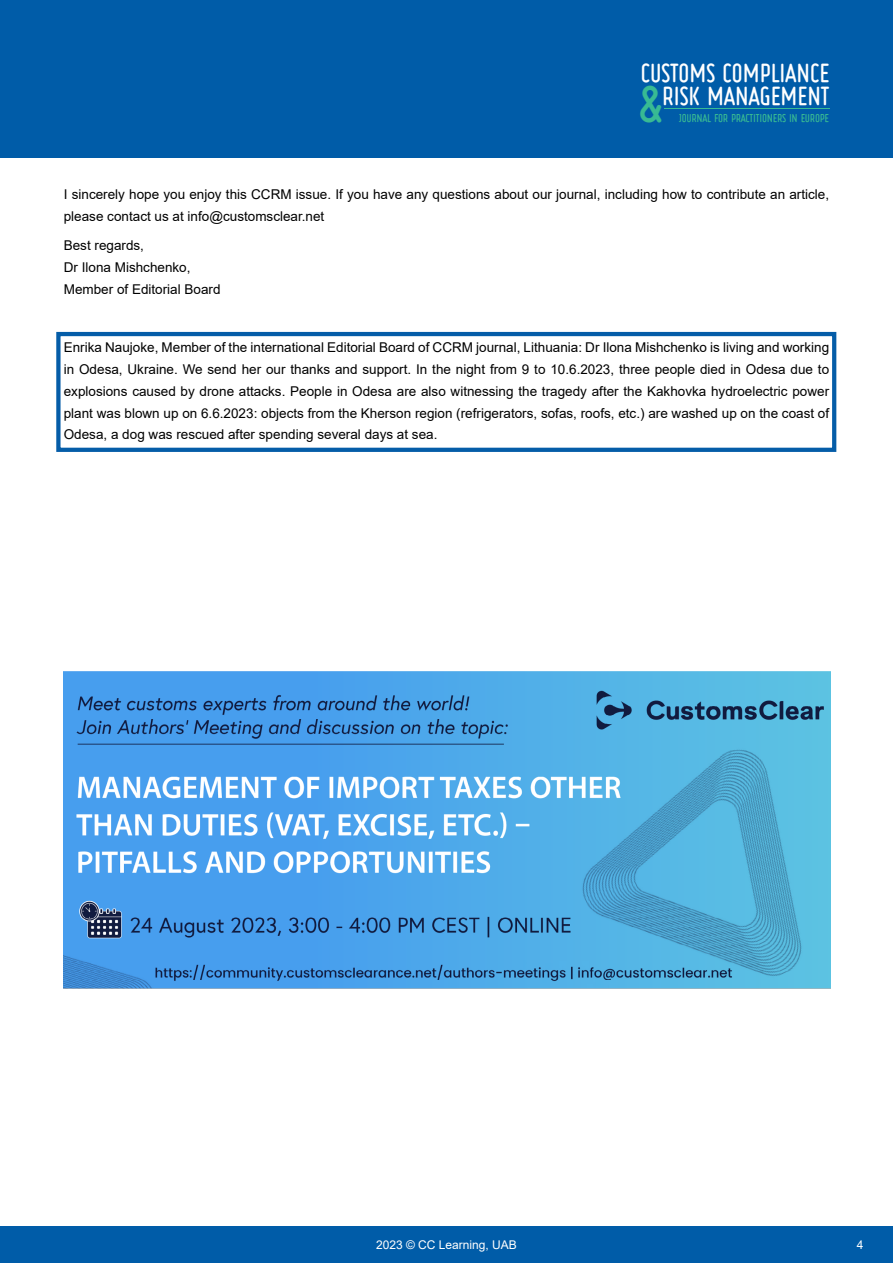
<style>
.page{position:relative;width:893px;height:1263px;background:#fff}
.page>*{position:absolute;margin:0;border:0;box-sizing:border-box;transform-origin:0 0}
.t1{font:700 38.1px "Ruler";color:#38ba93}
.t2{font:700 19.2px/23.1px "Ruler";color:#fff;text-align:right}
.t3{font:13.5px/21.8px "Arial";color:#000}
.t4{font:12px "Arial";color:#fff}
.t5{font:700 8.4px "Ruler";color:#38ba93}
</style>
<div class="page">
<div style="left:0;top:1226px;width:893px;height:37px;background:#005ca8"></div>
<div style="left:0;top:0;width:893px;height:157px;background:#005ca8"></div>
<hr style="left:664px;top:108px;width:165px;height:1px;background:#38ba93">
<div style="left:56px;top:332px;width:780px;height:120px;background:#fff;border:4px solid #055da8"></div>
<img style="left:64px;top:671px;width:767px;height:317px">
<h2 class="t2" style="left:640px;top:63px;width:190px">CUSTOMS COMPLIANCE<br>RISK MANAGEMENT</h2>
<h1 class="t1" style="left:637px;top:86px;width:28px">&amp;</h1>
<p class="t5" style="left:679px;top:114px;width:152px">JOURNAL FOR PRACTITIONERS IN EUROPE</p>
<p class="t3" style="left:64px;top:184px;width:767px">I sincerely hope you enjoy this CCRM issue. If you have any questions about our journal, including how to contribute an article, please contact us at info@customsclear.net</p>
<p class="t3" style="left:64px;top:235px;width:158px">Best regards,<br>Dr Ilona Mishchenko,<br>Member of Editorial Board</p>
<p class="t3" style="left:64px;top:337px;width:767px;text-align:justify">Enrika Naujoke, Member of the international Editorial Board of CCRM journal, Lithuania: Dr Ilona Mishchenko is living and working in Odesa, Ukraine. We send her our thanks and support. In the night from 9 to 10.6.2023, three people died in Odesa due to explosions caused by drone attacks. People in Odesa are also witnessing the tragedy after the Kakhovka hydroelectric power plant was blown up on 6.6.2023: objects from the Kherson region (refrigerators, sofas, roofs, etc.) are washed up on the coast of Odesa, a dog was rescued after spending several days at sea.</p>
<p class="t4" style="left:376px;top:1237px;width:142px">2023 © CC Learning, UAB</p>
<p class="t4" style="left:857px;top:1236px;width:8px">4</p>
</div>
